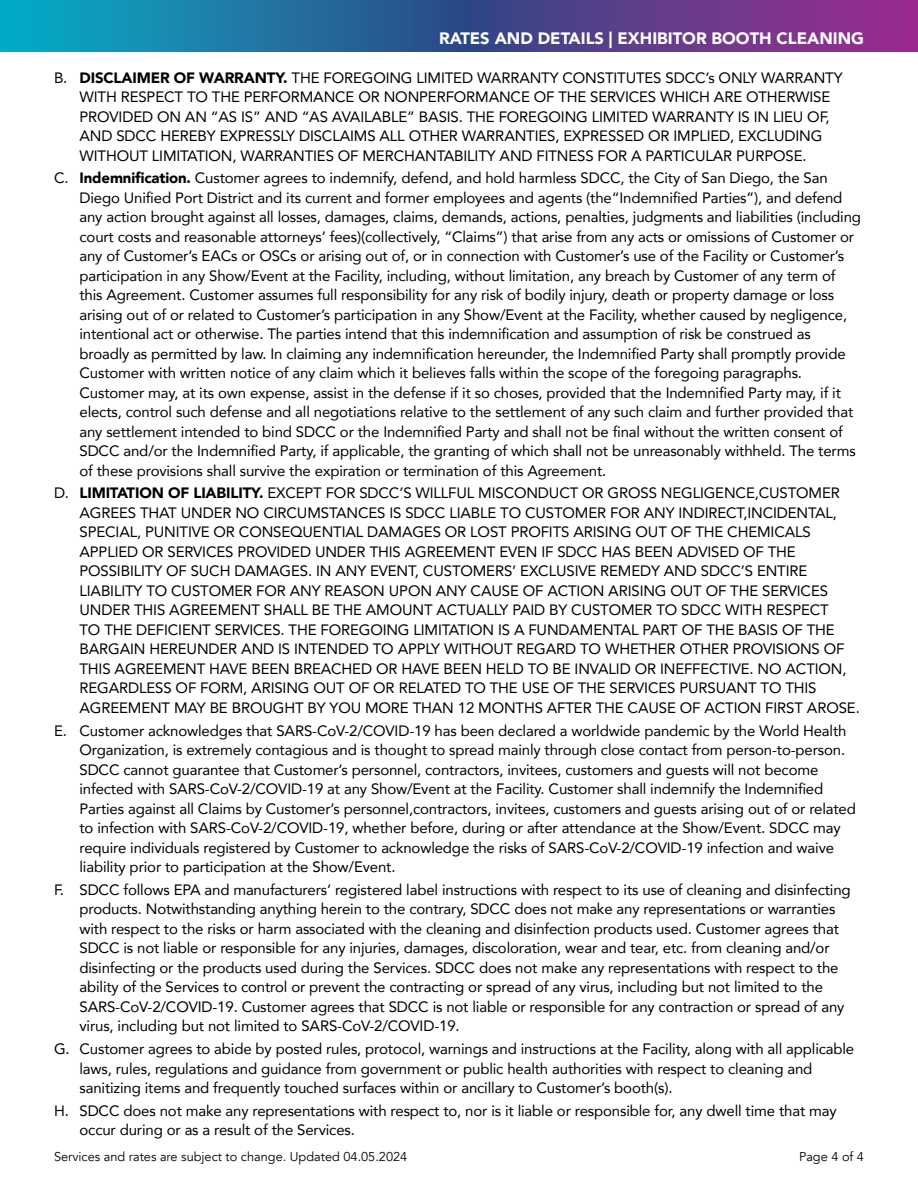
<style>
.page{position:relative;width:918px;height:1188px;background:#fff}
.page>*{position:absolute;margin:0;border:0;box-sizing:border-box;transform-origin:0 0}
.t1{font:900 16.5px "Avenir";color:#fff}
.t2{font:15px/19.5px "Avenir";letter-spacing:-.01em;color:#000}
.t3{font:12.75px "Avenir";color:#000}
.s1{font-weight:900}
</style>
<div class="page">
<svg style="left:0;top:0;width:918px;height:52px;background:#415b99"></svg>
<p class="t1" style="left:439px;top:24px;width:426px">RATES AND DETAILS | EXHIBITOR BOOTH CLEANING</p>
<p class="t2" style="left:80px;top:67px;width:765px;text-indent:-26px">B. <span class="s1">DISCLAIMER OF WARRANTY.</span> THE FOREGOING LIMITED WARRANTY CONSTITUTES SDCC’s ONLY WARRANTY WITH RESPECT TO THE PERFORMANCE OR NONPERFORMANCE OF THE SERVICES WHICH ARE OTHERWISE PROVIDED ON AN “AS IS” AND “AS AVAILABLE” BASIS. THE FOREGOING LIMITED WARRANTY IS IN LIEU OF, AND SDCC HEREBY EXPRESSLY DISCLAIMS ALL OTHER WARRANTIES, EXPRESSED OR IMPLIED, EXCLUDING WITHOUT LIMITATION, WARRANTIES OF MERCHANTABILITY AND FITNESS FOR A PARTICULAR PURPOSE.</p>
<p class="t2" style="left:80px;top:168px;width:783px;text-indent:-26px">C. <span class="s1">Indemnification.</span> Customer agrees to indemnify, defend, and hold harmless SDCC, the City of San Diego, the San Diego Unified Port District and its current and former employees and agents (the“Indemnified Parties”), and defend any action brought against all losses, damages, claims, demands, actions, penalties, judgments and liabilities (including court costs and reasonable attorneys’ fees)(collectively, “Claims”) that arise from any acts or omissions of Customer or any of Customer’s EACs or OSCs or arising out of, or in connection with Customer’s use of the Facility or Customer’s participation in any Show/Event at the Facility, including, without limitation, any breach by Customer of any term of this Agreement. Customer assumes full responsibility for any risk of bodily injury, death or property damage or loss arising out of or related to Customer’s participation in any Show/Event at the Facility, whether caused by negligence, intentional act or otherwise. The parties intend that this indemnification and assumption of risk be construed as broadly as permitted by law. In claiming any indemnification hereunder, the Indemnified Party shall promptly provide Customer with written notice of any claim which it believes falls within the scope of the foregoing paragraphs.<br>Customer may, at its own expense, assist in the defense if it so choses, provided that the Indemnified Party may, if it elects, control such defense and all negotiations relative to the settlement of any such claim and further provided that any settlement intended to bind SDCC or the Indemnified Party and shall not be final without the written consent of SDCC and/or the Indemnified Party, if applicable, the granting of which shall not be unreasonably withheld. The terms of these provisions shall survive the expiration or termination of this Agreement.</p>
<p class="t2" style="left:80px;top:483px;width:782px;text-indent:-26px">D. <span class="s1">LIMITATION OF LIABILITY.</span> EXCEPT FOR SDCC’S WILLFUL MISCONDUCT OR GROSS NEGLIGENCE,CUSTOMER AGREES THAT UNDER NO CIRCUMSTANCES IS SDCC LIABLE TO CUSTOMER FOR ANY INDIRECT,INCIDENTAL, SPECIAL, PUNITIVE OR CONSEQUENTIAL DAMAGES OR LOST PROFITS ARISING OUT OF THE CHEMICALS APPLIED OR SERVICES PROVIDED UNDER THIS AGREEMENT EVEN IF SDCC HAS BEEN ADVISED OF THE POSSIBILITY OF SUCH DAMAGES. IN ANY EVENT, CUSTOMERS’ EXCLUSIVE REMEDY AND SDCC’S ENTIRE LIABILITY TO CUSTOMER FOR ANY REASON UPON ANY CAUSE OF ACTION ARISING OUT OF THE SERVICES UNDER THIS AGREEMENT SHALL BE THE AMOUNT ACTUALLY PAID BY CUSTOMER TO SDCC WITH RESPECT<br>TO THE DEFICIENT SERVICES. THE FOREGOING LIMITATION IS A FUNDAMENTAL PART OF THE BASIS OF THE BARGAIN HEREUNDER AND IS INTENDED TO APPLY WITHOUT REGARD TO WHETHER OTHER PROVISIONS OF THIS AGREEMENT HAVE BEEN BREACHED OR HAVE BEEN HELD TO BE INVALID OR INEFFECTIVE. NO ACTION, REGARDLESS OF FORM, ARISING OUT OF OR RELATED TO THE USE OF THE SERVICES PURSUANT TO THIS AGREEMENT MAY BE BROUGHT BY YOU MORE THAN 12 MONTHS AFTER THE CAUSE OF ACTION FIRST AROSE.</p>
<p class="t2" style="left:80px;top:720px;width:778px;text-indent:-26px">E. Customer acknowledges that SARS-CoV-2/COVID-19 has been declared a worldwide pandemic by the World Health Organization, is extremely contagious and is thought to spread mainly through close contact from person-to-person.<br>SDCC cannot guarantee that Customer’s personnel, contractors, invitees, customers and guests will not become infected with SARS-CoV-2/COVID-19 at any Show/Event at the Facility. Customer shall indemnify the Indemnified Parties against all Claims by Customer’s personnel,contractors, invitees, customers and guests arising out of or related to infection with SARS-CoV-2/COVID-19, whether before, during or after attendance at the Show/Event. SDCC may require individuals registered by Customer to acknowledge the risks of SARS-CoV-2/COVID-19 infection and waive liability prior to participation at the Show/Event.</p>
<p class="t2" style="left:80px;top:880px;width:773px;text-indent:-26px">F. SDCC follows EPA and manufacturers’ registered label instructions with respect to its use of cleaning and disinfecting products. Notwithstanding anything herein to the contrary, SDCC does not make any representations or warranties with respect to the risks or harm associated with the cleaning and disinfection products used. Customer agrees that SDCC is not liable or responsible for any injuries, damages, discoloration, wear and tear, etc. from cleaning and/or disinfecting or the products used during the Services. SDCC does not make any representations with respect to the ability of the Services to control or prevent the contracting or spread of any virus, including but not limited to the SARS-CoV-2/COVID-19. Customer agrees that SDCC is not liable or responsible for any contraction or spread of any virus, including but not limited to SARS-CoV-2/COVID-19.</p>
<p class="t2" style="left:80px;top:1039px;width:776px;text-indent:-26px">G. Customer agrees to abide by posted rules, protocol, warnings and instructions at the Facility, along with all applicable laws, rules, regulations and guidance from government or public health authorities with respect to cleaning and sanitizing items and frequently touched surfaces within or ancillary to Customer’s booth(s).</p>
<p class="t2" style="left:80px;top:1101px;width:759px;text-indent:-26px">H. SDCC does not make any representations with respect to, nor is it liable or responsible for, any dwell time that may occur during or as a result of the Services.</p>
<p class="t3" style="left:54px;top:1149px;width:355px">Services and rates are subject to change. Updated 04.05.2024</p>
<p class="t3" style="left:799px;top:1149px;width:66px">Page 4 of 4</p>
</div>
